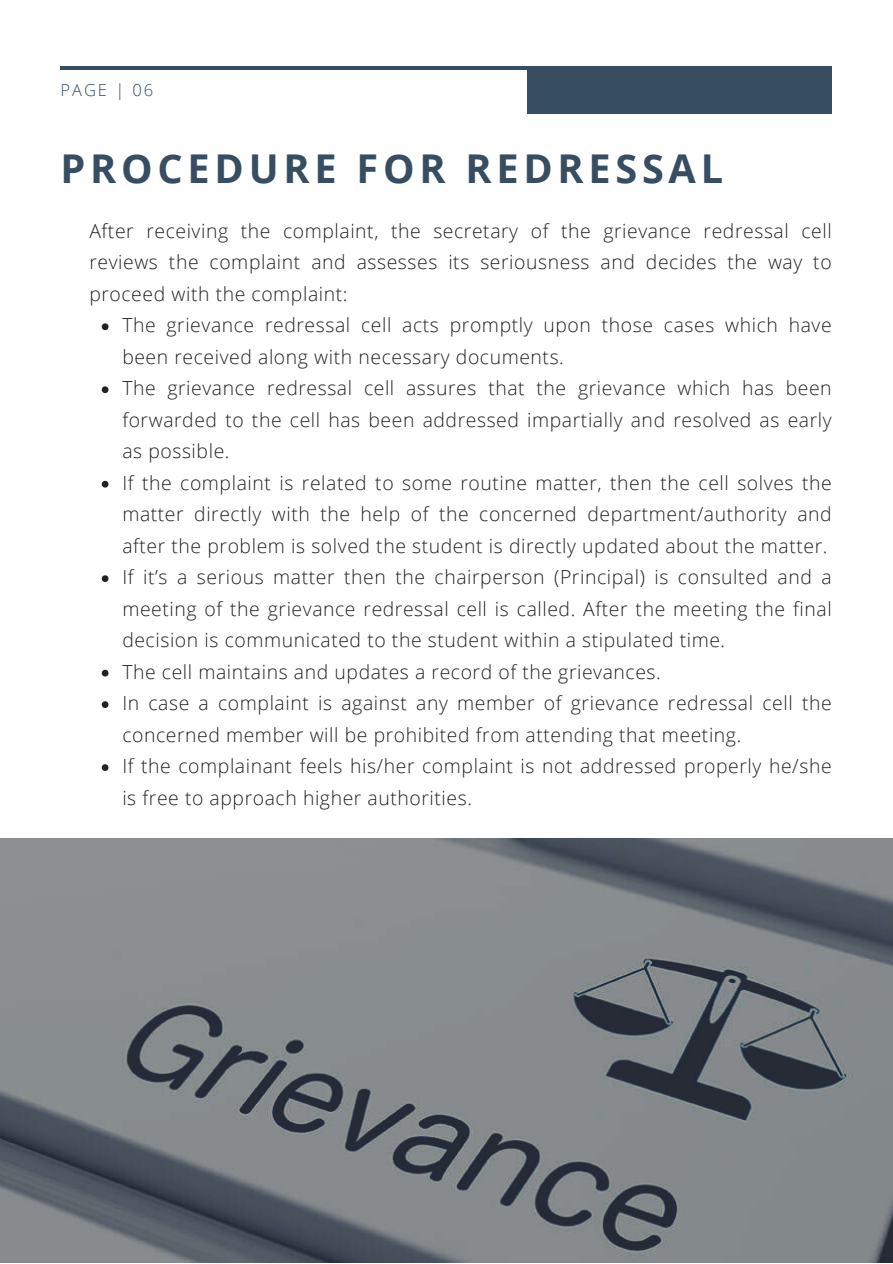
<style>
.page{position:relative;width:893px;height:1264px;background:#fff}
.page>*{position:absolute;margin:0;border:0;box-sizing:border-box;transform-origin:0 0}
.t1{font:700 39.6px "Open Sans";letter-spacing:.12em;color:#364d62}
.t2{font:300 19.35px/31.5px "Open Sans";letter-spacing:.03em;color:#222;text-align:justify}
.t3{font:300 16.5px "Open Sans";letter-spacing:.12em;color:#364d62}
</style>
<div class="page">
<hr style="left:60px;top:66px;width:770px;height:4px;background:#364d62">
<div style="left:527px;top:66px;width:305px;height:47px;background:#364d62"></div>
<img style="left:0;top:838px;width:892px;height:424px">
<svg style="left:102px;top:323px;width:6px;height:7px"></svg>
<svg style="left:102px;top:386px;width:6px;height:7px"></svg>
<svg style="left:102px;top:481px;width:6px;height:6px"></svg>
<svg style="left:102px;top:575px;width:6px;height:7px"></svg>
<svg style="left:102px;top:669px;width:6px;height:7px"></svg>
<svg style="left:102px;top:701px;width:6px;height:7px"></svg>
<svg style="left:102px;top:764px;width:6px;height:7px"></svg>
<p class="t3" style="left:60px;top:79px;width:94px">PAGE | 06</p>
<p class="t1" style="left:60px;top:141px;width:664px">PROCEDURE FOR REDRESSAL</p>
<p class="t2" style="left:89px;top:215px;width:743px">After receiving the complaint, the secretary of the grievance redressal cell reviews the complaint and assesses its seriousness and decides the way to proceed with the complaint:</p>
<p class="t2" style="left:122px;top:309px;width:710px">The grievance redressal cell acts promptly upon those cases which have been received along with necessary documents.</p>
<p class="t2" style="left:122px;top:372px;width:710px">The grievance redressal cell assures that the grievance which has been forwarded to the cell has been addressed impartially and resolved as early as possible.</p>
<p class="t2" style="left:122px;top:466px;width:710px">If the complaint is related to some routine matter, then the cell solves the matter directly with the help of the concerned department/authority and after the problem is solved the student is directly updated about the matter.</p>
<p class="t2" style="left:122px;top:561px;width:710px">If it’s a serious matter then the chairperson (Principal) is consulted and a meeting of the grievance redressal cell is called. After the meeting the final decision is communicated to the student within a stipulated time.</p>
<p class="t2" style="left:122px;top:655px;width:540px">The cell maintains and updates a record of the grievances.</p>
<p class="t2" style="left:122px;top:687px;width:710px">In case a complaint is against any member of grievance redressal cell the concerned member will be prohibited from attending that meeting.</p>
<p class="t2" style="left:122px;top:750px;width:710px">If the complainant feels his/her complaint is not addressed properly he/she is free to approach higher authorities.</p>
</div>
